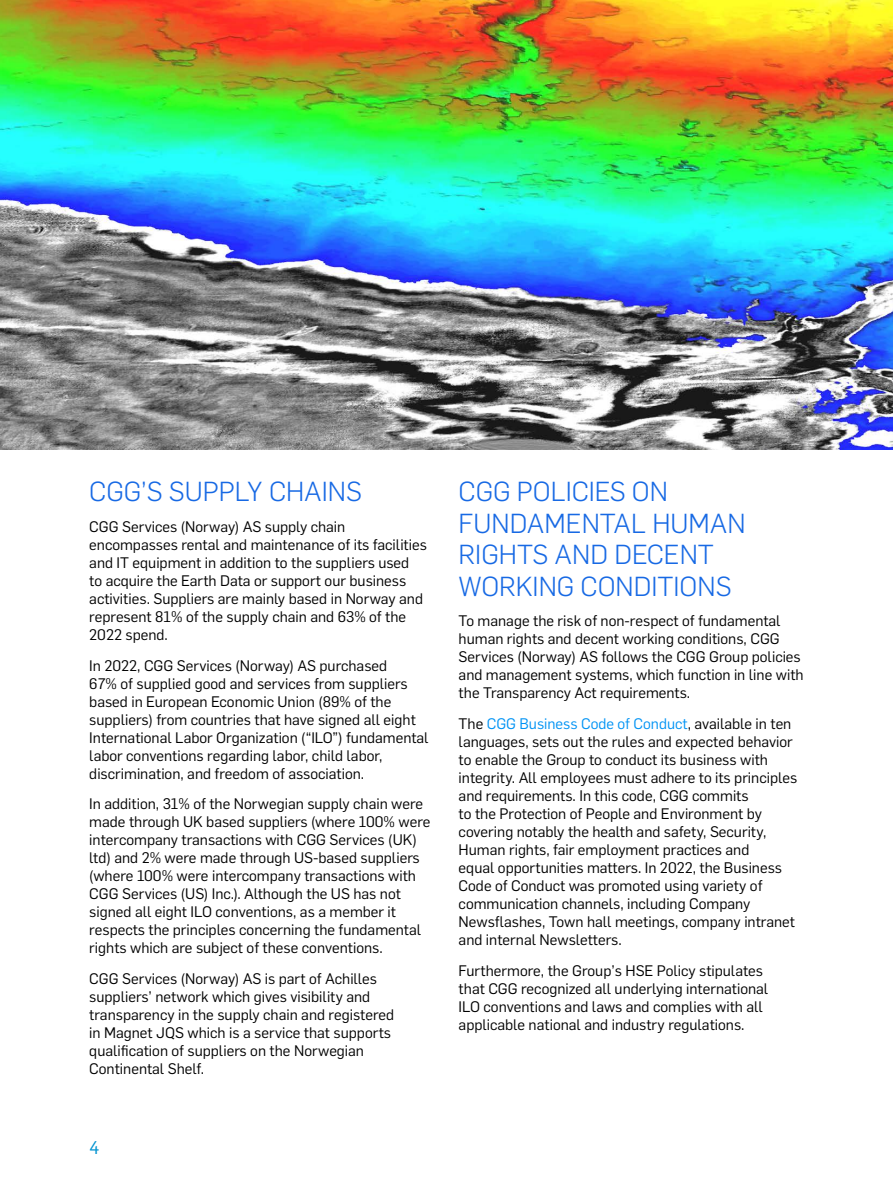
<style>
.page{position:relative;width:893px;height:1188px;background:#fff}
.page>*{position:absolute;margin:0;border:0;box-sizing:border-box;transform-origin:0 0}
.t1{font:300 27px/31.5px "Flama";color:#1769e4}
.t2{font:18px "Flama";color:#0093d0}
.t3{font:15px/18px "Flama";color:#000}
.s1{color:#0093f4}
</style>
<div class="page">
<img style="left:0;top:0;width:893px;height:450px">
<h1 class="t1" style="left:89px;top:474px;width:274px">CGG’S SUPPLY CHAINS</h1>
<p class="t3" style="left:89px;top:517px;width:339px">CGG Services (Norway) AS supply chain encompasses rental and maintenance of its facilities and IT equipment in addition to the suppliers used<br>to acquire the Earth Data or support our business activities. Suppliers are mainly based in Norway and represent 81% of the supply chain and 63% of the 2022 spend.</p>
<p class="t3" style="left:89px;top:655px;width:341px">In 2022, CGG Services (Norway) AS purchased<br>67% of supplied good and services from suppliers based in European Economic Union (89% of the suppliers) from countries that have signed all eight International Labor Organization (“ILO”) fundamental labor conventions regarding labor, child labor, discrimination, and freedom of association.</p>
<p class="t3" style="left:89px;top:794px;width:343px">In addition, 31% of the Norwegian supply chain were made through UK based suppliers (where 100% were intercompany transactions with CGG Services (UK) ltd) and 2% were made through US-based suppliers (where 100% were intercompany transactions with CGG Services (US) Inc.). Although the US has not signed all eight ILO conventions, as a member it respects the principles concerning the fundamental rights which are subject of these conventions.</p>
<p class="t3" style="left:89px;top:969px;width:306px">CGG Services (Norway) AS is part of Achilles suppliers’ network which gives visibility and transparency in the supply chain and registered in Magnet JQS which is a service that supports qualification of suppliers on the Norwegian Continental Shelf.</p>
<p class="t2" style="left:89px;top:1134px;width:12px">4</p>
<h1 class="t1" style="left:459px;top:474px;width:289px">CGG POLICIES ON<br>FUNDAMENTAL HUMAN<br>RIGHTS AND DECENT<br>WORKING CONDITIONS</h1>
<p class="t3" style="left:459px;top:611px;width:346px">To manage the risk of non-respect of fundamental human rights and decent working conditions, CGG Services (Norway) AS follows the CGG Group policies and management systems, which function in line with the Transparency Act requirements.</p>
<p class="t3" style="left:459px;top:714px;width:340px">The <span class="s1">CGG Business Code of Conduct</span>, available in ten languages, sets out the rules and expected behavior to enable the Group to conduct its business with integrity. All employees must adhere to its principles and requirements. In this code, CGG commits<br>to the Protection of People and Environment by covering notably the health and safety, Security, Human rights, fair employment practices and<br>equal opportunities matters. In 2022, the Business Code of Conduct was promoted using variety of communication channels, including Company Newsflashes, Town hall meetings, company intranet and internal Newsletters.</p>
<p class="t3" style="left:459px;top:961px;width:311px">Furthermore, the Group’s HSE Policy stipulates that CGG recognized all underlying international ILO conventions and laws and complies with all applicable national and industry regulations.</p>
</div>
